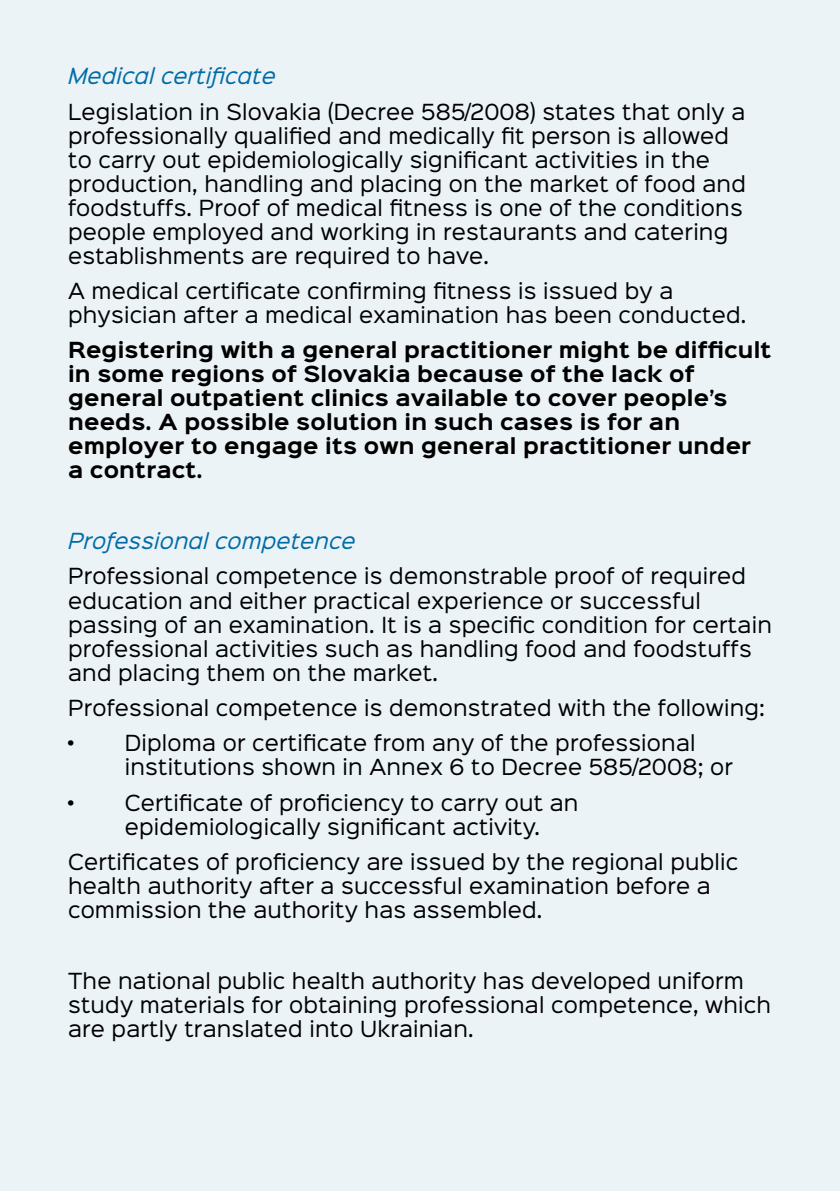
<style>
.page{position:relative;width:840px;height:1191px;background:#fff}
.page>*{position:absolute;margin:0;border:0;box-sizing:border-box;transform-origin:0 0}
.t1{font:20px/24px "Sinkin Sans 400";letter-spacing:.01em;color:#000}
.t2{font:700 20px/24px "Sinkin Sans 700";letter-spacing:.01em;color:#000}
.t3{font:italic 20px "Sinkin Sans 400";letter-spacing:.01em;color:#006ca7}
</style>
<div class="page">
<div style="left:0;top:0;width:839px;height:1191px;background:#ebf3f7"></div>
<p class="t3" style="left:68px;top:59px;width:209px">Medical certificate</p>
<p class="t1" style="left:68px;top:98px;width:679px">Legislation in Slovakia (Decree 585/2008) states that only a professionally qualified and medically fit person is allowed to carry out epidemiologically significant activities in the production, handling and placing on the market of food and foodstuffs. Proof of medical fitness is one of the conditions people employed and working in restaurants and catering establishments are required to have.</p>
<p class="t1" style="left:68px;top:277px;width:679px">A medical certificate confirming fitness is issued by a physician after a medical examination has been conducted.</p>
<p class="t2" style="left:68px;top:339px;width:704px">Registering with a general practitioner might be difficult in some regions of Slovakia because of the lack of general outpatient clinics available to cover people’s needs. A possible solution in such cases is for an employer to engage its own general practitioner under<br>a contract.</p>
<p class="t3" style="left:68px;top:524px;width:289px">Professional competence</p>
<p class="t1" style="left:68px;top:562px;width:705px">Professional competence is demonstrable proof of required education and either practical experience or successful passing of an examination. It is a specific condition for certain professional activities such as handling food and foodstuffs and placing them on the market.</p>
<p class="t1" style="left:68px;top:688px;width:698px;line-height:35.4px">Professional competence is demonstrated with the following: •</p>
<p class="t1" style="left:125px;top:729px;width:609px">Diploma or certificate from any of the professional institutions shown in Annex 6 to Decree 585/2008; or</p>
<p class="t1" style="left:68px;top:788px;width:9px">•</p>
<p class="t1" style="left:125px;top:788px;width:455px">Certificate of proficiency to carry out an epidemiologically significant activity.</p>
<p class="t1" style="left:68px;top:848px;width:671px">Certificates of proficiency are issued by the regional public health authority after a successful examination before a commission the authority has assembled.</p>
<p class="t1" style="left:68px;top:966px;width:704px">The national public health authority has developed uniform study materials for obtaining professional competence, which are partly translated into Ukrainian.</p>
</div>
